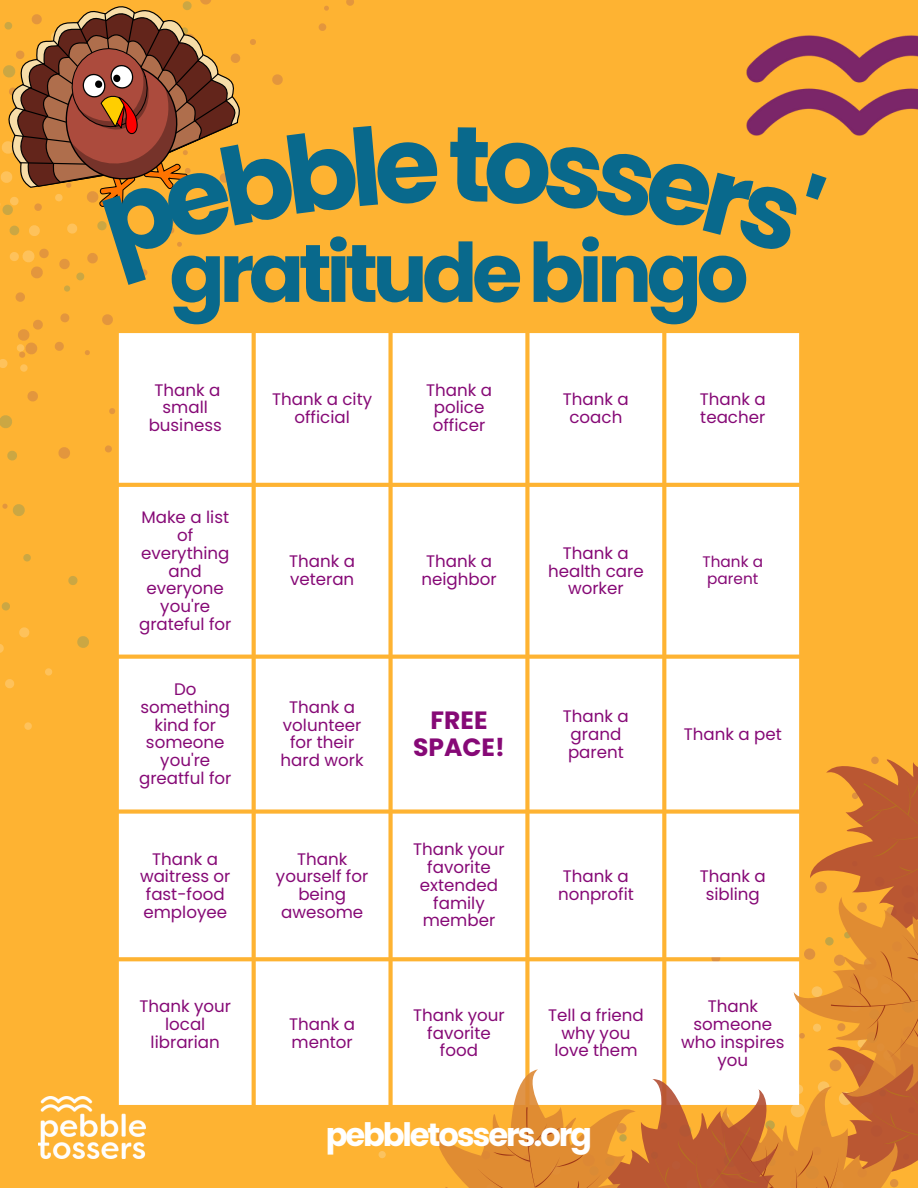
<style>
.page{position:relative;width:918px;height:1188px;background:#feb332}
.page>*{position:absolute;margin:0;border:0;box-sizing:border-box;transform-origin:0 0}
.t1{font:700 81.75px "Poppins";letter-spacing:-.07em;color:#09698c}
.t2{font:700 32.25px "Poppins";letter-spacing:-.07em;color:#fff}
.t3{font:700 25.05px/27.2px "Poppins";color:#860976;text-align:center}
.t4{font:16.65px/17.7px "Poppins";color:#860976;text-align:center}
.t5{font:15.3px/16.6px "Poppins";color:#860976;text-align:center}
</style>
<div class="page">
<svg style="left:0;top:0;width:354px;height:611px"></svg>
<div style="left:119px;top:333px;width:680px;height:772px;background:#fff"></div>
<img style="left:38px;top:1096px;width:107px;height:62px">
<img style="left:746px;top:35px;width:172px;height:101px">
<svg style="left:0;top:0;width:248px;height:201px"></svg>
<svg style="left:761px;top:674px;width:157px;height:163px"></svg>
<svg style="left:861px;top:774px;width:57px;height:63px;background:#bc5b31"></svg>
<svg style="left:748px;top:837px;width:170px;height:97px"></svg>
<svg style="left:636px;top:934px;width:282px;height:254px"></svg>
<svg style="left:387px;top:1025px;width:312px;height:163px;fill:#fff"></svg>
<svg style="left:476px;top:1107px;width:126px;height:81px"></svg>
<svg style="left:12px;top:7px;width:342px;height:278px"></svg>
<svg style="left:746px;top:126px;width:81px;height:10px"></svg>
<h1 class="t1" style="left:169px;top:216px;width:581px">gratitudebingo</h1>
<p class="t4" style="left:149px;top:381px;width:75px">Thank a small business</p>
<p class="t4" style="left:272px;top:390px;width:102px">Thank a city official</p>
<p class="t4" style="left:426px;top:381px;width:67px">Thank a police officer</p>
<p class="t4" style="left:563px;top:390px;width:67px">Thank a coach</p>
<p class="t4" style="left:700px;top:390px;width:67px;text-align:left">Thank a teacher</p>
<p class="t4" style="left:139px;top:509px;width:94px">Make a list of everything and everyone you're grateful for</p>
<p class="t4" style="left:139px;top:681px;width:94px">Do something kind for someone you're greatful for</p>
<p class="t4" style="left:289px;top:553px;width:67px;text-align:left">Thank a veteran</p>
<p class="t4" style="left:421px;top:553px;width:77px;text-align:left">Thank a neighbor</p>
<p class="t4" style="left:548px;top:544px;width:97px">Thank a health care worker</p>
<p class="t5" style="left:703px;top:554px;width:62px">Thank a parent</p>
<p class="t4" style="left:281px;top:698px;width:85px">Thank a volunteer for their hard work</p>
<h3 class="t3" style="left:413px;top:706px;width:93px">FREE<br>SPACE!</h3>
<p class="t4" style="left:563px;top:708px;width:67px">Thank a grand parent</p>
<p class="t4" style="left:684px;top:725px;width:100px">Thank a pet</p>
<p class="t4" style="left:140px;top:850px;width:92px">Thank a waitress or fast-food employee</p>
<p class="t4" style="left:276px;top:850px;width:94px">Thank yourself for being awesome</p>
<p class="t4" style="left:413px;top:841px;width:93px">Thank your favorite extended family member</p>
<p class="t4" style="left:558px;top:868px;width:77px;text-align:left">Thank a nonprofit</p>
<p class="t4" style="left:700px;top:868px;width:67px">Thank a sibling</p>
<p class="t4" style="left:139px;top:998px;width:93px">Thank your local librarian</p>
<p class="t4" style="left:289px;top:1016px;width:67px;text-align:left">Thank a mentor</p>
<p class="t4" style="left:413px;top:1006px;width:93px">Thank your favorite food</p>
<p class="t4" style="left:548px;top:1006px;width:97px">Tell a friend why you love them</p>
<p class="t4" style="left:681px;top:998px;width:105px">Thank someone who inspires you</p>
<h2 class="t2" style="left:326px;top:1113px;width:268px">pebbletossers.org</h2>
</div>
